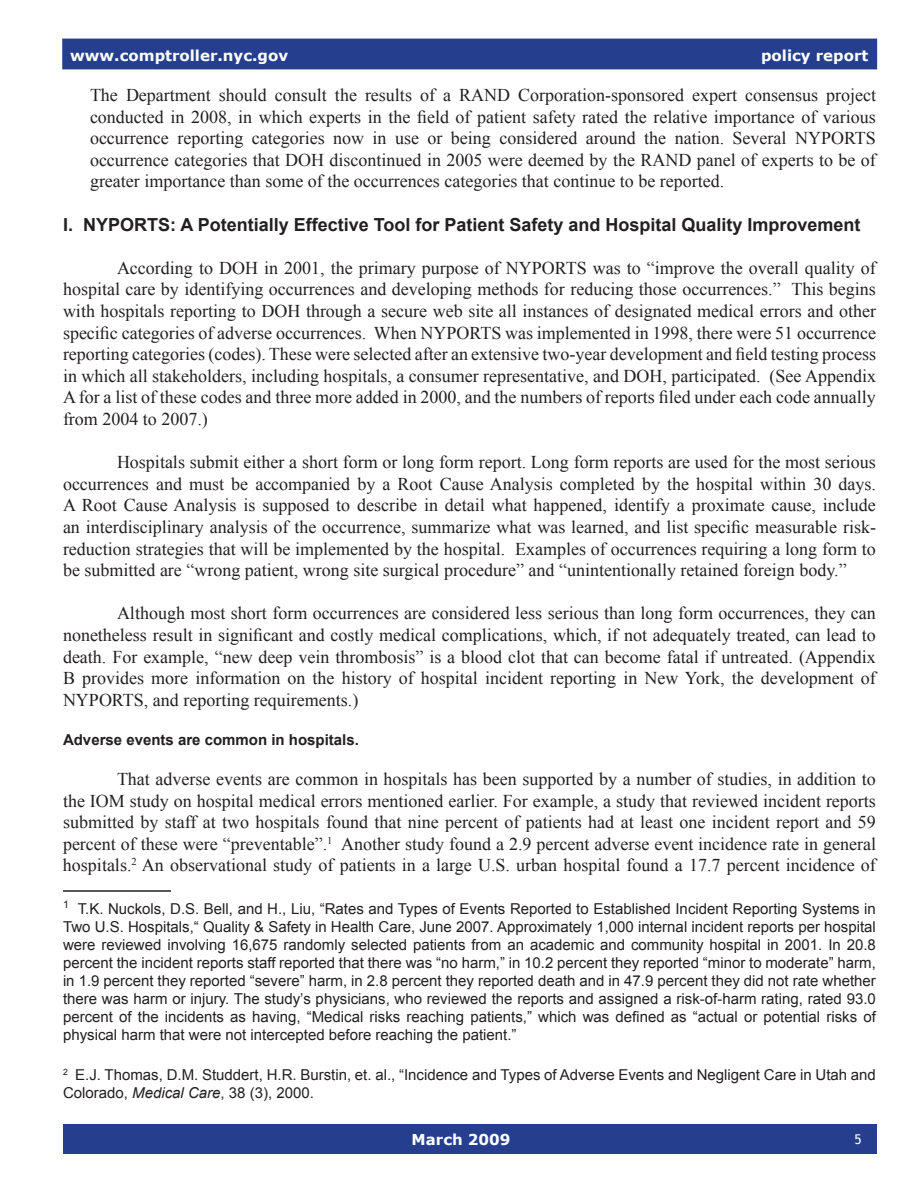
<style>
.page{position:relative;width:918px;height:1188px;background:#fff}
.page>*{position:absolute;margin:0;border:0;box-sizing:border-box;transform-origin:0 0}
.t1{font:18px/21.6px "Times New Roman";color:#231f20;text-align:justify}
.t2{font:700 18px "Arial";color:#231f20}
.t3{font:15px/18px "Arial";color:#231f20;text-align:justify}
.t4{font:700 15px "Verdana";color:#fff}
.t5{font:700 15px "Arial";color:#231f20}
.t6{font:13.5px "Trebuchet MS";color:#fff}
.s1{font-style:italic}
</style>
<div class="page">
<div style="left:62px;top:39px;width:815px;height:30px;background:#253f8e"></div>
<div style="left:63px;top:1125px;width:813px;height:29px;background:#253f8e"></div>
<hr style="left:63px;top:890px;width:108px;height:2px;background:#231f20">
<p class="t4" style="left:70px;top:46px;width:219px">www.comptroller.nyc.gov</p>
<p class="t1" style="left:90px;top:84px;width:788px">The Department should consult the results of a RAND Corporation-sponsored expert consensus project conducted in 2008, in which experts in the field of patient safety rated the relative importance of various occurrence reporting categories now in use or being considered around the nation. Several NYPORTS occurrence categories that DOH discontinued in 2005 were deemed by the RAND panel of experts to be of greater importance than some of the occurrences categories that continue to be reported.</p>
<p class="t2" style="left:63px;top:212px;width:799px">I. NYPORTS: A Potentially Effective Tool for Patient Safety and Hospital Quality Improvement</p>
<p class="t1" style="left:63px;top:257px;width:815px;text-indent:54px">According to DOH in 2001, the primary purpose of NYPORTS was to “improve the overall quality of hospital care by identifying occurrences and developing methods for reducing those occurrences.” This begins with hospitals reporting to DOH through a secure web site all instances of designated medical errors and other specific categories of adverse occurrences. When NYPORTS was implemented in 1998, there were 51 occurrence reporting categories (codes). These were selected after an extensive two-year development and field testing process in which all stakeholders, including hospitals, a consumer representative, and DOH, participated. (See Appendix A for a list of these codes and three more added in 2000, and the numbers of reports filed under each code annually from 2004 to 2007.)</p>
<p class="t1" style="left:63px;top:451px;width:815px;text-indent:54px">Hospitals submit either a short form or long form report. Long form reports are used for the most serious occurrences and must be accompanied by a Root Cause Analysis completed by the hospital within 30 days.<br>A Root Cause Analysis is supposed to describe in detail what happened, identify a proximate cause, include an interdisciplinary analysis of the occurrence, summarize what was learned, and list specific measurable risk&shy;reduction strategies that will be implemented by the hospital. Examples of occurrences requiring a long form to be submitted are “wrong patient, wrong site surgical procedure” and “unintentionally retained foreign body.”</p>
<p class="t1" style="left:63px;top:602px;width:814px;text-indent:54px">Although most short form occurrences are considered less serious than long form occurrences, they can nonetheless result in significant and costly medical complications, which, if not adequately treated, can lead to death. For example, “new deep vein thrombosis” is a blood clot that can become fatal if untreated. (Appendix B provides more information on the history of hospital incident reporting in New York, the development of NYPORTS, and reporting requirements.)</p>
<p class="t5" style="left:63px;top:730px;width:297px">Adverse events are common in hospitals.</p>
<p class="t1" style="left:63px;top:768px;width:815px;text-indent:54px">That adverse events are common in hospitals has been supported by a number of studies, in addition to the IOM study on hospital medical errors mentioned earlier. For example, a study that reviewed incident reports submitted by staff at two hospitals found that nine percent of patients had at least one incident report and 59 percent of these were “preventable”.<sup>1</sup> Another study found a 2.9 percent adverse event incidence rate in general hospitals.<sup>2</sup> An observational study of patients in a large U.S. urban hospital found a 17.7 percent incidence of</p>
<p class="t3" style="left:63px;top:899px;width:815px"><sup>1</sup> T.K. Nuckols, D.S. Bell, and H., Liu, “Rates and Types of Events Reported to Established Incident Reporting Systems in Two U.S. Hospitals,“ Quality &amp; Safety in Health Care, June 2007. Approximately 1,000 internal incident reports per hospital were reviewed involving 16,675 randomly selected patients from an academic and community hospital in 2001. In 20.8 percent the incident reports staff reported that there was “no harm,” in 10.2 percent they reported “minor to moderate” harm, in 1.9 percent they reported “severe” harm, in 2.8 percent they reported death and in 47.9 percent they did not rate whether there was harm or injury. The study’s physicians, who reviewed the reports and assigned a risk-of-harm rating, rated 93.0 percent of the incidents as having, “Medical risks reaching patients,” which was defined as “actual or potential risks of physical harm that were not intercepted before reaching the patient.”</p>
<p class="t3" style="left:63px;top:1066px;width:814px"><sup>2</sup> E.J. Thomas, D.M. Studdert, H.R. Burstin, et. al., “Incidence and Types of Adverse Events and Negligent Care in Utah and<br>Colorado, <span class="s1">Medical Care</span>, 38 (3), 2000.</p>
<p class="t4" style="left:761px;top:46px;width:109px">policy report</p>
<p class="t4" style="left:412px;top:1130px;width:100px">March 2009</p>
<p class="t6" style="left:855px;top:1131px;width:9px">5</p>
</div>
